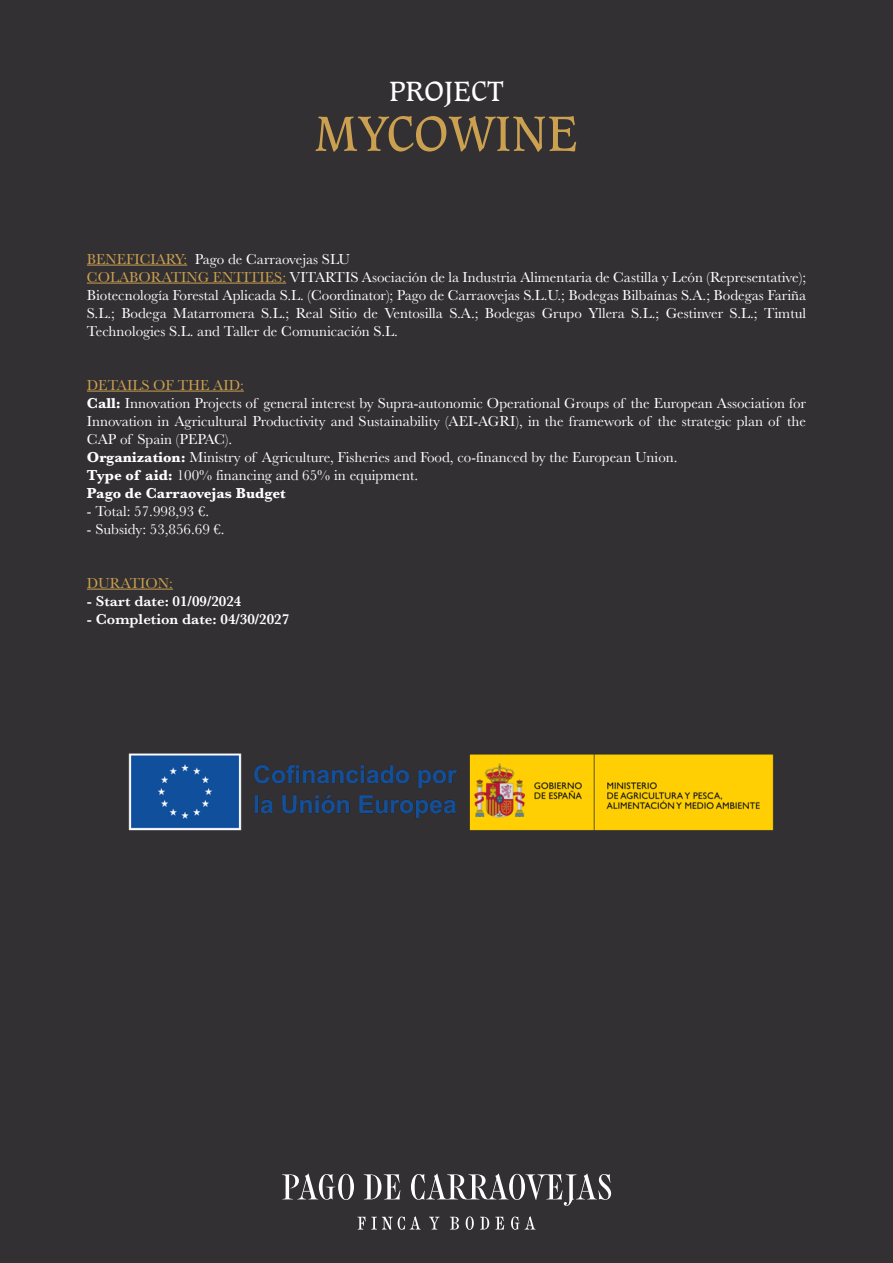
<style>
.page{position:relative;width:893px;height:1263px;background:#323032}
.page>*{position:absolute;margin:0;border:0;box-sizing:border-box;transform-origin:0 0}
.t1{font:52.5px "Caxton BT";color:#cba051}
.t2{font:30px "Caxton BT";color:#fff}
.t3{font:15px/18px "Baskerville";color:#fff}
.t4{font:15px/18px "Baskerville MT Pro";color:#fff}
.t5{font:600 15px "Baskerville";color:#fff}
.t6{font:15px "Baskerville MT Pro";color:#cba050}
.s1{color:#cba050}
.s2{font-weight:700}
</style>
<div class="page">
<hr style="left:87px;top:265px;width:100px;height:1px;background:#cba050">
<hr style="left:87px;top:283px;width:199px;height:1px;background:#cba050">
<hr style="left:87px;top:391px;width:157px;height:1px;background:#cba050">
<hr style="left:87px;top:589px;width:86px;height:1px;background:#cba050">
<img style="left:128px;top:753px;width:646px;height:78px">
<svg style="left:282px;top:1173px;width:72px;height:27px"></svg>
<svg style="left:363px;top:1174px;width:37px;height:25px"></svg>
<svg style="left:411px;top:1173px;width:200px;height:33px"></svg>
<svg style="left:480px;top:1217px;width:9px;height:12px"></svg>
<svg style="left:357px;top:1216px;width:64px;height:14px"></svg>
<svg style="left:466px;top:1216px;width:8px;height:14px"></svg>
<svg style="left:495px;top:1217px;width:9px;height:12px"></svg>
<svg style="left:429px;top:1217px;width:11px;height:12px"></svg>
<svg style="left:511px;top:1216px;width:24px;height:14px"></svg>
<svg style="left:450px;top:1217px;width:9px;height:12px"></svg>
<h2 class="t2" style="left:389px;top:73px;width:116px">PROJECT</h2>
<h1 class="t1" style="left:315px;top:101px;width:265px">MYCOWINE</h1>
<p class="t4" style="left:87px;top:250px;width:721px"><span class="s1">BENEFICIARY:</span> Pago de Carraovejas SLU<br><span class="s1">COLABORATING ENTITIES:</span> VITARTIS Asociación de la Industria Alimentaria de Castilla y León (Representative); Biotecnología Forestal Aplicada S.L. (Coordinator); Pago de Carraovejas S.L.U.; Bodegas Bilbaínas S.A.; Bodegas Fariña S.L.; Bodega Matarromera S.L.; Real Sitio de Ventosilla S.A.; Bodegas Grupo Yllera S.L.; Gestinver S.L.; Timtul Technologies S.L. and Taller de Comunicación S.L.</p>
<p class="t6" style="left:87px;top:376px;width:159px">DETAILS OF THE AID:</p>
<p class="t3" style="left:87px;top:394px;width:721px"><span class="s2">Call:</span> Innovation Projects of general interest by Supra-autonomic Operational Groups of the European Association for Innovation in Agricultural Productivity and Sustainability (AEI-AGRI), in the framework of the strategic plan of the CAP of Spain (PEPAC).<br><span class="s2">Organization:</span> Ministry of Agriculture, Fisheries and Food, co-financed by the European Union.<br><span class="s2">Type of aid:</span> 100% financing and 65% in equipment.<br><span class="s2">Pago de Carraovejas Budget</span></p>
<p class="t3" style="left:87px;top:502px;width:124px">- Total: 57.998,93 €.</p>
<p class="t3" style="left:87px;top:520px;width:139px">- Subsidy: 53,856.69 €.</p>
<p class="t6" style="left:87px;top:574px;width:88px">DURATION:</p>
<p class="t5" style="left:87px;top:590px;width:156px">- Start date: 01/09/2024</p>
<p class="t5" style="left:87px;top:608px;width:204px">- Completion date: 04/30/2027</p>
</div>
